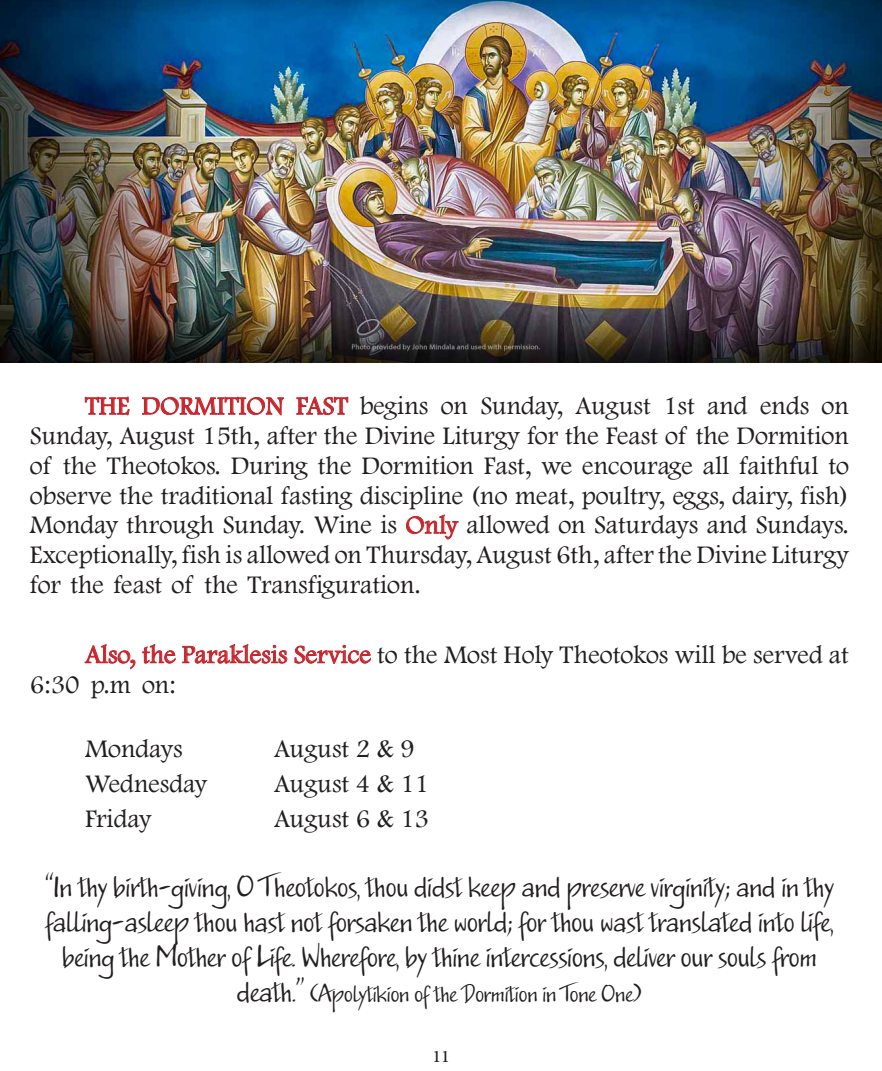
<style>
.page{position:relative;width:882px;height:1071px;background:#fff}
.page>*{position:absolute;margin:0;border:0;box-sizing:border-box;transform-origin:0 0}
.t1{font:26.25px/29.8px "Footlight MT Light";color:#231f20;text-align:justify}
.t2{font:300 26.25px/35px "Jakob";color:#231f20;text-align:center}
.t3{font:24.5px "Adobe Arabic";color:#231f20}
.t4{font:300 21px "Jakob";color:#231f20}
.s1{color:#c9252c}
.s2{font-size:26.25px}
</style>
<div class="page">
<img style="left:0;top:0;width:882px;height:363px">
<p class="t1" style="left:30px;top:390px;width:821px;text-indent:55px"><span class="s1">THE DORMITION FAST</span> begins on Sunday, August 1st and ends on Sunday, August 15th, after the Divine Liturgy for the Feast of the Dormition of the Theotokos. During the Dormition Fast, we encourage all faithful to observe the traditional fasting discipline (no meat, poultry, eggs, dairy, fish)<br>Monday through Sunday. Wine is <span class="s1">Only</span> allowed on Saturdays and Sundays.<br>Exceptionally, fish is allowed on Thursday, August 6th, after the Divine Liturgy for the feast of the Transfiguration.</p>
<p class="t1" style="left:30px;top:639px;width:821px;text-indent:55px"><span class="s1">Also, the Paraklesis Service</span> to the Most Holy Theotokos will be served at<br>6:30 p.m on:</p>
<p class="t1" style="left:85px;top:733px;width:99px">Mondays</p>
<p class="t1" style="left:274px;top:733px;width:142px">August 2 &amp; 9</p>
<p class="t1" style="left:85px;top:768px;width:124px">Wednesday</p>
<p class="t1" style="left:274px;top:768px;width:157px">August 4 &amp; 11</p>
<p class="t1" style="left:85px;top:803px;width:68px">Friday</p>
<p class="t1" style="left:274px;top:803px;width:157px">August 6 &amp; 13</p>
<p class="t2" style="left:45px;top:871px;width:790px">“In thy birth-giving, O Theotokos, thou didst keep and preserve virginity; and in thy falling-asleep thou hast not forsaken the world; for thou wast translated into life, being the Mother of Life. Wherefore, by thine intercessions, deliver our souls from</p>
<p class="t4" style="left:237px;top:978px;width:406px"><span class="s2">death.”</span> (Apolytikion of the Dormition in Tone One)</p>
<p class="t3" style="left:432px;top:1039px;width:19px">11</p>
</div>
